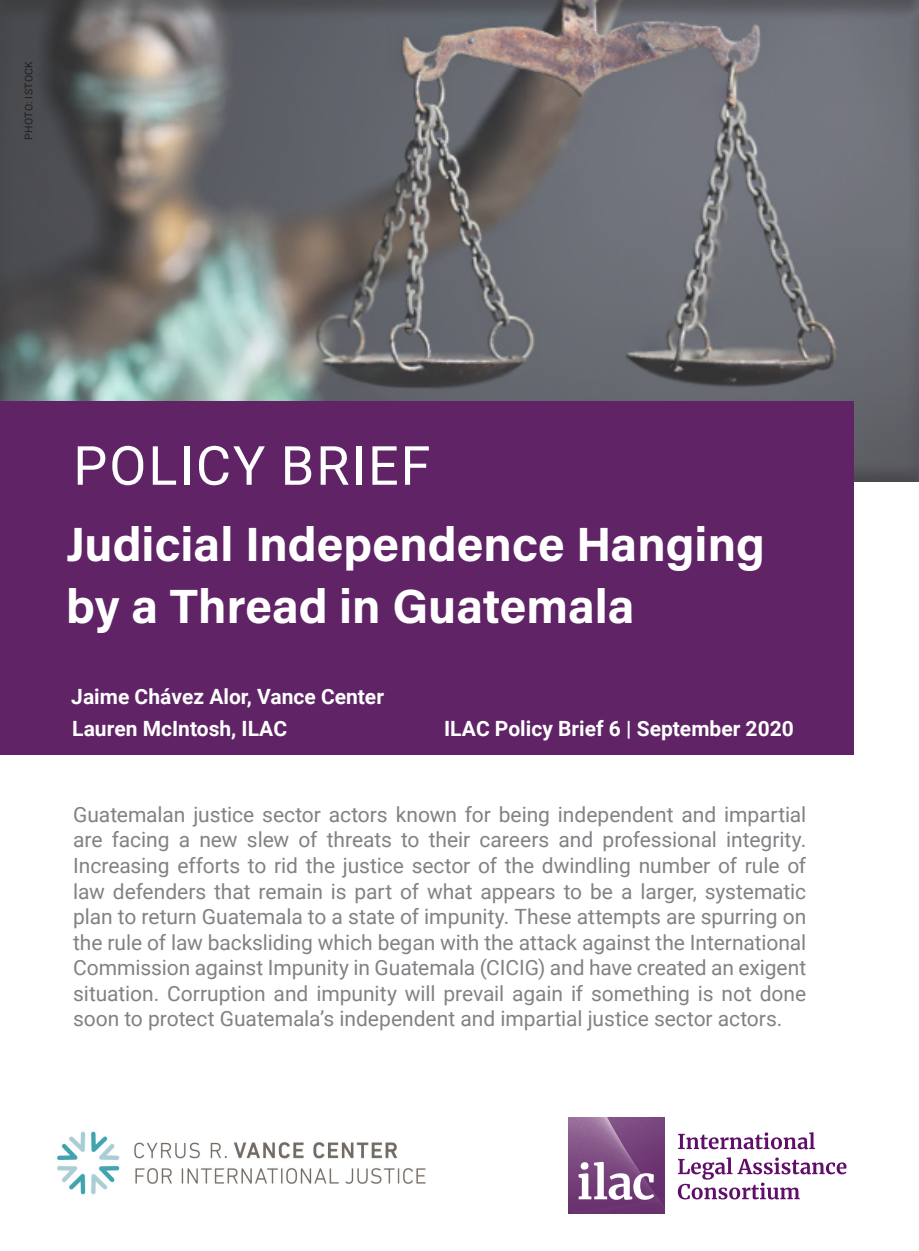
<style>
.page{position:relative;width:919px;height:1251px;background:#fff}
.page>*{position:absolute;margin:0;border:0;box-sizing:border-box;transform-origin:0 0}
.Headline_1{font:54px "Roboto";letter-spacing:.035em;color:#fff}
.Headline_1-2{font:48px "Acumin Variable Concept";letter-spacing:.05em;color:#fff}
.Abstract_text{font:21px/25.5px "Roboto";color:#808285;text-align:justify}
.Headline_1-3{font:700 21px "Roboto";color:#fff}
.Abstract_text-2{font:10.5px "Roboto";letter-spacing:.035em;color:#231f20}
</style>
<div class="page">
<img style="left:568px;top:1117px;width:97px;height:96px">
<svg style="left:678px;top:1132px;width:137px;height:16px"></svg>
<svg style="left:677px;top:1157px;width:169px;height:42px"></svg>
<svg style="left:578px;top:1161px;width:76px;height:38px"></svg>
<div style="left:0;top:0;width:918px;height:482px;background:#231f20;opacity:.5"></div>
<div style="left:0;top:401px;width:853px;height:353px;background:#5f2366"></div>
<img style="left:57px;top:1131px;width:369px;height:64px">
<p class="Abstract_text-2" style="left:22px;top:140px;width:81px;rotate:-90deg">PHOTO: ISTOCK</p>
<p class="Headline_1" style="left:73px;top:427px;width:358px">POLICY BRIEF</p>
<p class="Headline_1-2" style="left:66px;top:511px;width:697px">Judicial Independence Hanging</p>
<p class="Headline_1-2" style="left:66px;top:572px;width:567px">by a Thread in Guatemala</p>
<p class="Headline_1-3" style="left:71px;top:681px;width:314px">Jaime Chávez Alor, Vance Center</p>
<p class="Headline_1-3" style="left:72px;top:713px;width:216px">Lauren McIntosh, ILAC</p>
<p class="Headline_1-3" style="left:444px;top:713px;width:351px">ILAC Policy Brief 6 | September 2020</p>
<p class="Abstract_text" style="left:73px;top:800px;width:734px">Guatemalan justice sector actors known for being independent and impartial are facing a new slew of threats to their careers and professional integrity.<br>Increasing efforts to rid the justice sector of the dwindling number of rule of law defenders that remain is part of what appears to be a larger, systematic plan to return Guatemala to a state of impunity. These attempts are spurring on the rule of law backsliding which began with the attack against the International Commission against Impunity in Guatemala (CICIG) and have created an exigent situation. Corruption and impunity will prevail again if something is not done soon to protect Guatemala’s independent and impartial justice sector actors.</p>
</div>
